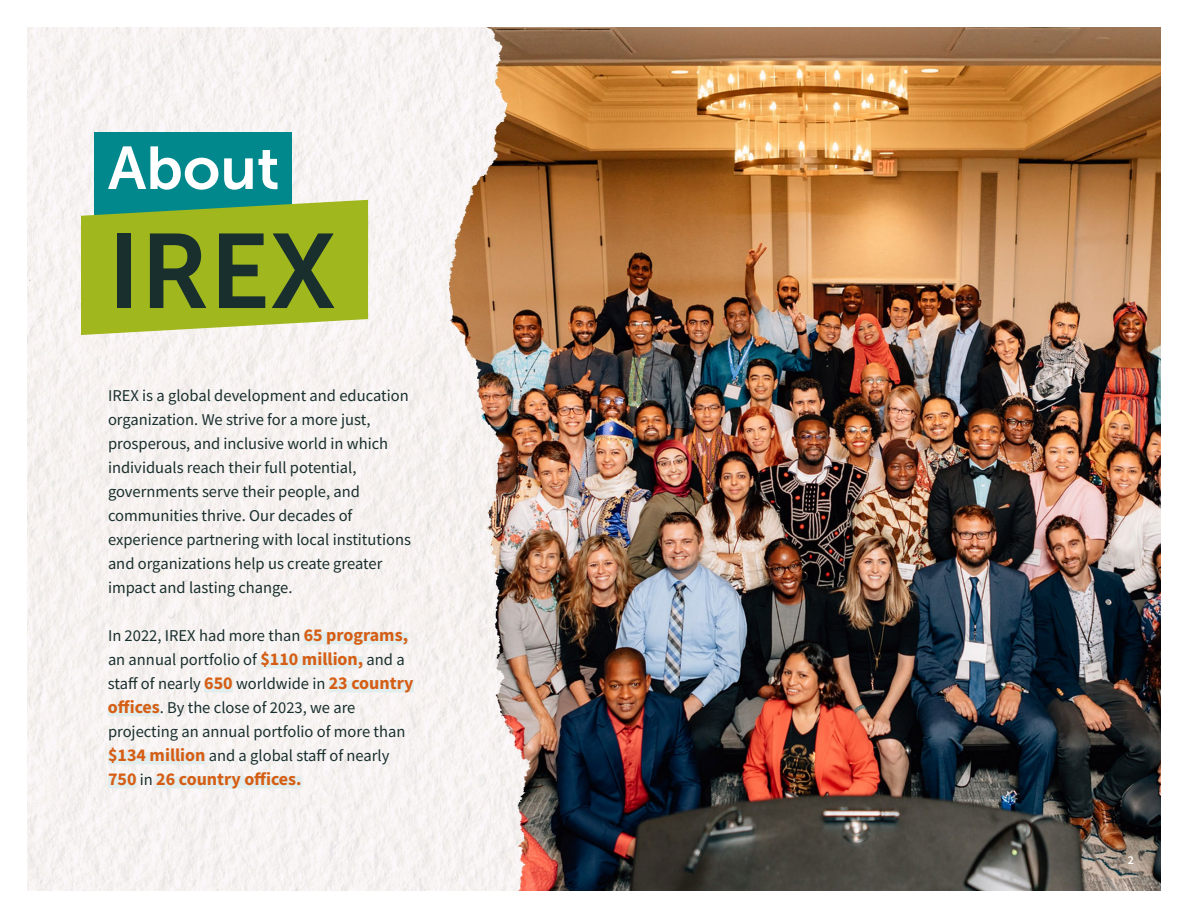
<style>
.page{position:relative;width:1188px;height:918px;background:#fff}
.page>*{position:absolute;margin:0;border:0;box-sizing:border-box;transform-origin:0 0}
.t1{font:105px "Museo Sans 700";color:#182f2e}
.t2{font:60px "Museo Sans 700";color:#fff}
.t3{font:700 18px "Source Sans Pro";color:#d65d14}
.t4{font:16.5px/24px "Source Sans Pro";color:#182f2e}
.t5{font:600 12px "Source Sans Pro";color:#fff}
.s1{font-weight:700;font-size:18px;color:#d65d14}
.s2{font-weight:400;font-size:16.5px;color:#182f2e}
</style>
<div class="page">
<img style="left:27px;top:27px;width:1134px;height:864px">
<div style="left:94px;top:133px;width:198px;height:83px;background:#00888d"></div>
<svg style="left:81px;top:200px;width:287px;height:135px;background:#9eb831"></svg>
<div style="left:304px;top:632px;width:104px;height:12px;background:#e2eded"></div>
<div style="left:260px;top:656px;width:103px;height:12px;background:#e2eded"></div>
<div style="left:204px;top:680px;width:29px;height:12px;background:#e2eded"></div>
<div style="left:329px;top:680px;width:85px;height:12px;background:#e2eded"></div>
<div style="left:108px;top:704px;width:52px;height:12px;background:#e2eded"></div>
<div style="left:108px;top:752px;width:98px;height:12px;background:#e2eded"></div>
<div style="left:108px;top:776px;width:29px;height:12px;background:#e2eded"></div>
<div style="left:156px;top:776px;width:146px;height:12px;background:#e2eded"></div>
<h2 class="t2" style="left:108px;top:135px;width:173px">About</h2>
<h1 class="t1" style="left:108px;top:213px;width:230px">IREX</h1>
<p class="t4" style="left:108px;top:384px;width:305px">IREX is a global development and education organization. We strive for a more just, prosperous, and inclusive world in which individuals reach their full potential, governments serve their people, and communities thrive. Our decades of experience partnering with local institutions and organizations help us create greater impact and lasting change.</p>
<p class="t4" style="left:108px;top:624px;width:307px">In 2022, IREX had more than <span class="s1">65 programs, </span>an annual portfolio of <span class="s1">$110 million,</span> and a staff of nearly <span class="s1">650</span> worldwide in <span class="s1">23 country offices</span>. By the close of 2023, we are projecting an annual portfolio of more than <span class="s1">$134 million</span> and a global staff of nearly</p>
<p class="t3" style="left:108px;top:767px;width:195px">750 <span class="s2">in</span> 26 country offices.</p>
<p class="t5" style="left:1128px;top:852px;width:8px">2</p>
</div>
